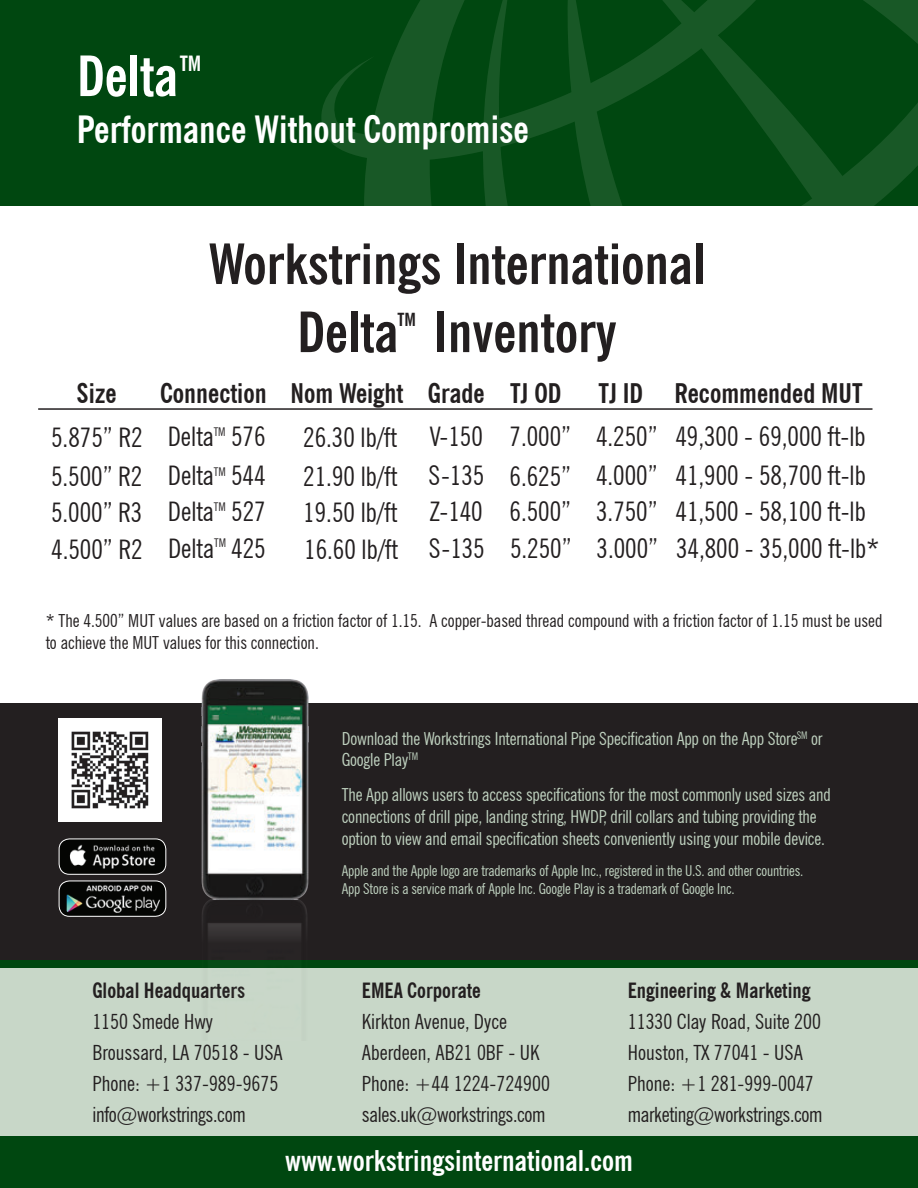
<style>
.page{position:relative;width:918px;height:1188px;background:#fff}
.page>*{position:absolute;margin:0;border:0;box-sizing:border-box;transform-origin:0 0}
.t1{font:700 condensed 55.5px/68.1px "News Gothic BT";color:#231f20;text-align:center}
.t2{font:700 condensed 55.5px "News Gothic BT";color:#fff}
.t3{font:700 condensed 37.5px "News Gothic BT";color:#fff}
.t4{font:700 condensed 28.5px "News Gothic BT";color:#fff}
.t5{font:condensed 27px "News Gothic BT";color:#231f20}
.t6{font:700 condensed 27px "News Gothic BT";color:#231f20}
.t7{font:condensed 21px/31.2px "News Gothic BT";color:#231f20}
.t8{font:700 condensed 21px "News Gothic BT";color:#231f20}
.t9{font:700 condensed 21px "News Gothic BT";color:#fff}
.t10{font:condensed 18px/21.6px "News Gothic BT";letter-spacing:-.01em;color:#bfd1bf}
.t11{font:condensed 18px/21.6px "News Gothic BT";color:#231f20}
.t12{font:700 condensed 18px "News Gothic BT";color:#231f20}
.t13{font:condensed 15px/18px "News Gothic BT";letter-spacing:-.01em;color:#bfd1bf}
.t14{font:condensed 12px "News Gothic BT";color:#231f20}
</style>
<div class="page">
<div style="left:0;top:0;width:918px;height:205px;background:#004710"></div>
<svg style="left:322px;top:76px;width:22px;height:130px"></svg>
<svg style="left:344px;top:0;width:205px;height:206px"></svg>
<svg style="left:549px;top:0;width:102px;height:206px"></svg>
<svg style="left:651px;top:0;width:267px;height:206px"></svg>
<div style="left:0;top:957px;width:918px;height:231px;background:#004710"></div>
<div style="left:0;top:968px;width:918px;height:168px;background:#c8d7c8"></div>
<div style="left:0;top:704px;width:918px;height:256px;background:#231f20"></div>
<img style="left:58px;top:718px;width:103px;height:103px">
<div style="left:59px;top:881px;width:107px;height:35px;background:#040503;border-radius:10px"></div>
<img style="left:64px;top:885px;width:97px;height:30px">
<div style="left:59px;top:881px;width:107px;height:36px;border:1px solid #fff;border-radius:10px"></div>
<div style="left:59px;top:839px;width:107px;height:35px;background:#040503;border-radius:10px"></div>
<img style="left:69px;top:844px;width:87px;height:25px">
<div style="left:59px;top:838px;width:107px;height:37px;border:1px solid #fff;border-radius:10px"></div>
<img style="left:201px;top:680px;width:108px;height:260px">
<hr style="left:38px;top:408px;width:835px;height:2px;background:#231f20">
<p class="t9" style="left:180px;top:50px;width:23px">TM</p>
<h1 class="t2" style="left:77px;top:42px;width:103px">Delta</h1>
<h2 class="t3" style="left:77px;top:106px;width:453px">Performance Without Compromise</h2>
<h1 class="t1" style="left:209px;top:230px;width:498px">Workstrings International<br>Delta Inventory</h1>
<p class="t12" style="left:397px;top:309px;width:20px">TM</p>
<h3 class="t6" style="left:77px;top:377px;width:42px">Size</h3>
<h3 class="t6" style="left:160px;top:377px;width:108px">Connection</h3>
<h3 class="t6" style="left:428px;top:377px;width:58px">Grade</h3>
<h3 class="t6" style="left:598px;top:377px;width:46px">TJ ID</h3>
<h3 class="t5" style="left:596px;top:420px;width:63px">4.250”</h3>
<h3 class="t6" style="left:675px;top:376px;width:190px">Recommended MUT</h3>
<h3 class="t6" style="left:290px;top:377px;width:114px">Nom Weight</h3>
<h3 class="t6" style="left:510px;top:377px;width:53px">TJ OD</h3>
<h3 class="t5" style="left:51px;top:420px;width:216px">5.875” R2 Delta 576</h3>
<h3 class="t5" style="left:430px;top:420px;width:55px">V-150</h3>
<h3 class="t5" style="left:303px;top:421px;width:95px">26.30 lb/ft</h3>
<h3 class="t5" style="left:675px;top:420px;width:192px">49,300 - 69,000 ft-lb</h3>
<h3 class="t5" style="left:510px;top:420px;width:63px">7.000”</h3>
<p class="t14" style="left:214px;top:425px;width:13px">TM</p>
<h3 class="t5" style="left:51px;top:460px;width:216px">5.500” R2 Delta 544</h3>
<h3 class="t5" style="left:428px;top:459px;width:57px">S-135</h3>
<h3 class="t5" style="left:596px;top:459px;width:63px">4.000”</h3>
<p class="t14" style="left:214px;top:464px;width:13px">TM</p>
<h3 class="t5" style="left:303px;top:461px;width:95px">21.90 lb/ft</h3>
<h3 class="t5" style="left:510px;top:460px;width:63px">6.625”</h3>
<h3 class="t5" style="left:676px;top:459px;width:192px">41,900 - 58,700 ft-lb</h3>
<h3 class="t5" style="left:51px;top:495px;width:216px">5.000” R3 Delta 527</h3>
<h3 class="t5" style="left:430px;top:495px;width:54px">Z-140</h3>
<h3 class="t5" style="left:596px;top:495px;width:63px">3.750”</h3>
<p class="t14" style="left:214px;top:500px;width:13px">TM</p>
<h3 class="t5" style="left:303px;top:496px;width:95px">19.50 lb/ft</h3>
<h3 class="t5" style="left:510px;top:495px;width:63px">6.500”</h3>
<h3 class="t5" style="left:676px;top:495px;width:192px">41,500 - 58,100 ft-lb</h3>
<p class="t14" style="left:214px;top:535px;width:13px">TM</p>
<h3 class="t5" style="left:304px;top:533px;width:95px">16.60 lb/ft</h3>
<h3 class="t5" style="left:510px;top:532px;width:63px">5.250”</h3>
<h3 class="t5" style="left:676px;top:532px;width:205px">34,800 - 35,000 ft-lb*</h3>
<h3 class="t5" style="left:51px;top:532px;width:216px">4.500” R2 Delta 425</h3>
<h3 class="t5" style="left:429px;top:532px;width:57px">S-135</h3>
<h3 class="t5" style="left:597px;top:532px;width:63px">3.000”</h3>
<p class="t11" style="left:46px;top:610px;width:838px">* The 4.500” MUT values are based on a friction factor of 1.15. A copper-based thread compound with a friction factor of 1.15 must be used to achieve the MUT values for this connection.</p>
<p class="t8" style="left:92px;top:977px;width:154px">Global Headquarters</p>
<p class="t7" style="left:92px;top:1006px;width:192px">1150 Smede Hwy<br>Broussard, LA 70518 - USA<br>Phone: +1 337-989-9675 info@workstrings.com</p>
<p class="t10" style="left:342px;top:727px;width:482px">Download the Workstrings International Pipe Specification App on the App Store<sup>SM</sup> or<br>Google Play<sup>TM</sup></p>
<p class="t10" style="left:342px;top:784px;width:491px">The App allows users to access specifications for the most commonly used sizes and connections of drill pipe, landing string, HWDP, drill collars and tubing providing the option to view and email specification sheets conveniently using your mobile device.</p>
<p class="t13" style="left:342px;top:862px;width:463px">Apple and the Apple logo are trademarks of Apple Inc., registered in the U.S. and other countries.<br>App Store is a service mark of Apple Inc. Google Play is a trademark of Google Inc.</p>
<p class="t8" style="left:362px;top:977px;width:120px">EMEA Corporate</p>
<p class="t7" style="left:362px;top:1006px;width:190px">Kirkton Avenue, Dyce<br>Aberdeen, AB21 0BF - UK<br>Phone: +44 1224-724900 sales.uk@workstrings.com</p>
<p class="t8" style="left:628px;top:977px;width:184px">Engineering &amp; Marketing</p>
<p class="t7" style="left:628px;top:1006px;width:196px">11330 Clay Road, Suite 200<br>Houston, TX 77041 - USA<br>Phone: +1 281-999-0047 marketing@workstrings.com</p>
<h3 class="t4" style="left:285px;top:1143px;width:349px">www.workstringsinternational.com</h3>
</div>
